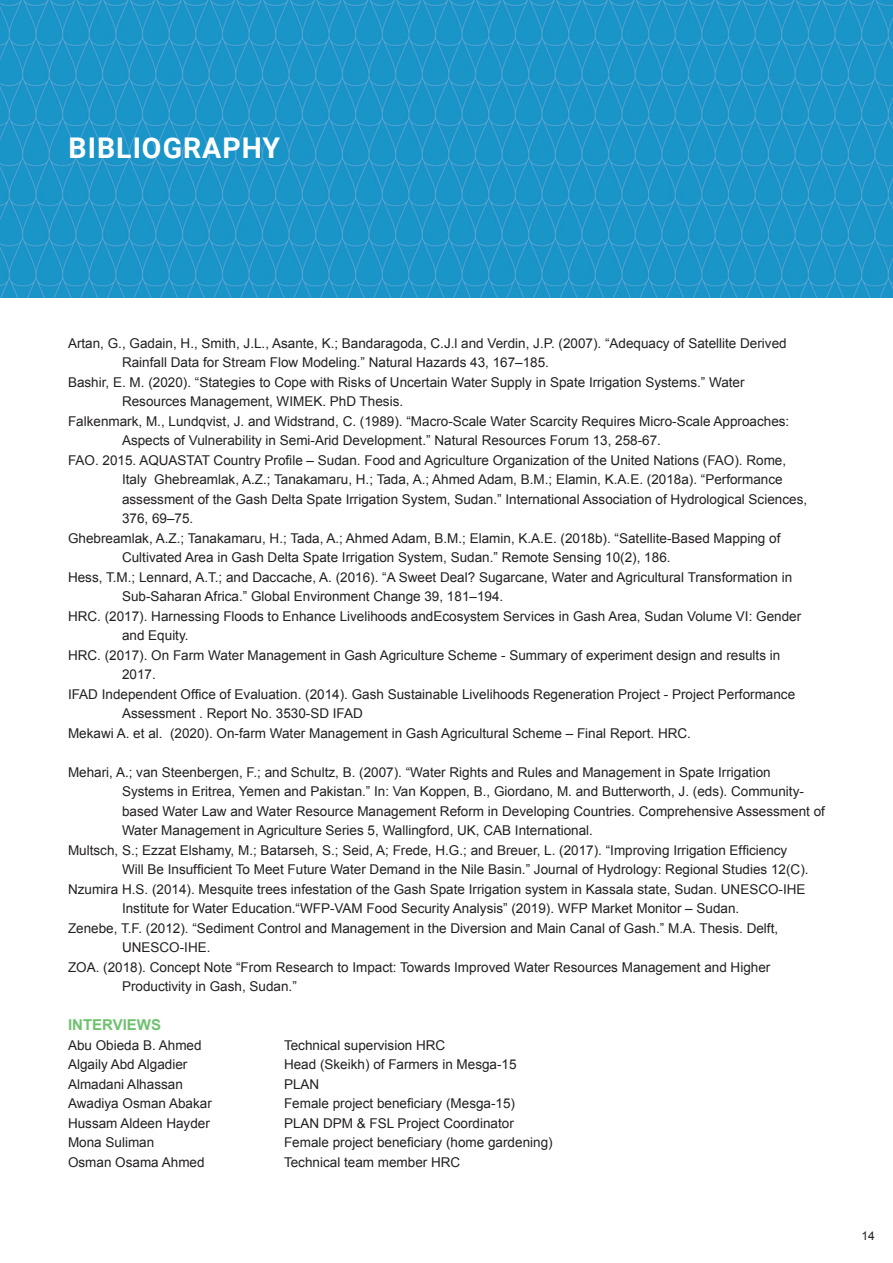
<style>
.page{position:relative;width:893px;height:1263px;background:#fff}
.page>*{position:absolute;margin:0;border:0;box-sizing:border-box;transform-origin:0 0}
.t1{font:700 28.5px "Roboto";letter-spacing:.035em;color:#fff}
.t2{font:700 15px "Arial";color:#6fc170}
.t3{font:13.5px "Arial";color:#231f20}
.t4{font:12px "Arial";color:#231f20}
</style>
<div class="page">
<img style="left:0;top:0;width:893px;height:297px">
<h1 class="t1" style="left:69px;top:128px;width:213px">BIBLIOGRAPHY</h1>
<p class="t3" style="left:68px;top:334px;width:720px">Artan, G., Gadain, H., Smith, J.L., Asante, K.; Bandaragoda, C.J.l and Verdin, J.P. (2007). “Adequacy of Satellite Derived</p>
<p class="t3" style="left:122px;top:354px;width:428px">Rainfall Data for Stream Flow Modeling.” Natural Hazards 43, 167–185.</p>
<p class="t3" style="left:68px;top:373px;width:678px">Bashir, E. M. (2020). “Stategies to Cope with Risks of Uncertain Water Supply in Spate Irrigation Systems.” Water</p>
<p class="t3" style="left:122px;top:393px;width:283px">Resources Management, WIMEK. PhD Thesis.</p>
<p class="t3" style="left:68px;top:412px;width:723px">Falkenmark, M., Lundqvist, J. and Widstrand, C. (1989). “Macro-Scale Water Scarcity Requires Micro-Scale Approaches:</p>
<p class="t3" style="left:122px;top:432px;width:540px">Aspects of Vulnerability in Semi-Arid Development.” Natural Resources Forum 13, 258-67.</p>
<p class="t3" style="left:68px;top:451px;width:720px">FAO. 2015. AQUASTAT Country Profile – Sudan. Food and Agriculture Organization of the United Nations (FAO). Rome,</p>
<p class="t3" style="left:122px;top:471px;width:662px">Italy Ghebreamlak, A.Z.; Tanakamaru, H.; Tada, A.; Ahmed Adam, B.M.; Elamin, K.A.E. (2018a). “Performance</p>
<p class="t3" style="left:122px;top:490px;width:687px">assessment of the Gash Delta Spate Irrigation System, Sudan.” International Association of Hydrological Sciences,</p>
<p class="t3" style="left:122px;top:510px;width:73px">376, 69–75.</p>
<p class="t3" style="left:68px;top:529px;width:714px">Ghebreamlak, A.Z.; Tanakamaru, H.; Tada, A.; Ahmed Adam, B.M.; Elamin, K.A.E. (2018b). “Satellite-Based Mapping of</p>
<p class="t3" style="left:122px;top:549px;width:550px">Cultivated Area in Gash Delta Spate Irrigation System, Sudan.” Remote Sensing 10(2), 186.</p>
<p class="t3" style="left:68px;top:568px;width:726px">Hess, T.M.; Lennard, A.T.; and Daccache, A. (2016). “A Sweet Deal? Sugarcane, Water and Agricultural Transformation in</p>
<p class="t3" style="left:122px;top:588px;width:383px">Sub-Saharan Africa.” Global Environment Change 39, 181–194.</p>
<p class="t3" style="left:68px;top:607px;width:735px">HRC. (2017). Harnessing Floods to Enhance Livelihoods andEcosystem Services in Gash Area, Sudan Volume VI: Gender</p>
<p class="t3" style="left:122px;top:627px;width:68px">and Equity.</p>
<p class="t3" style="left:68px;top:646px;width:714px">HRC. (2017). On Farm Water Management in Gash Agriculture Scheme - Summary of experiment design and results in</p>
<p class="t3" style="left:122px;top:666px;width:35px">2017.</p>
<p class="t3" style="left:68px;top:685px;width:729px">IFAD Independent Office of Evaluation. (2014). Gash Sustainable Livelihoods Regeneration Project - Project Performance</p>
<p class="t3" style="left:122px;top:705px;width:242px">Assessment . Report No. 3530-SD IFAD</p>
<p class="t3" style="left:68px;top:724px;width:624px">Mekawi A. et al. (2020). On-farm Water Management in Gash Agricultural Scheme – Final Report. HRC.</p>
<p class="t3" style="left:68px;top:763px;width:704px">Mehari, A.; van Steenbergen, F.; and Schultz, B. (2007). “Water Rights and Rules and Management in Spate Irrigation</p>
<p class="t3" style="left:122px;top:783px;width:683px">Systems in Eritrea, Yemen and Pakistan.” In: Van Koppen, B., Giordano, M. and Butterworth, J. (eds). Community-</p>
<p class="t3" style="left:122px;top:802px;width:704px">based Water Law and Water Resource Management Reform in Developing Countries. Comprehensive Assessment of</p>
<p class="t3" style="left:122px;top:822px;width:472px">Water Management in Agriculture Series 5, Wallingford, UK, CAB International.</p>
<p class="t3" style="left:68px;top:841px;width:721px">Multsch, S.; Ezzat Elshamy, M.; Batarseh, S.; Seid, A; Frede, H.G.; and Breuer, L. (2017). “Improving Irrigation Efficiency</p>
<p class="t3" style="left:122px;top:861px;width:688px">Will Be Insufficient To Meet Future Water Demand in the Nile Basin.” Journal of Hydrology: Regional Studies 12(C).</p>
<p class="t3" style="left:68px;top:880px;width:739px">Nzumira H.S. (2014). Mesquite trees infestation of the Gash Spate Irrigation system in Kassala state, Sudan. UNESCO-IHE</p>
<p class="t3" style="left:122px;top:900px;width:619px">Institute for Water Education.“WFP-VAM Food Security Analysis” (2019). WFP Market Monitor – Sudan.</p>
<p class="t3" style="left:68px;top:919px;width:712px">Zenebe, T.F. (2012). “Sediment Control and Management in the Diversion and Main Canal of Gash.” M.A. Thesis. Delft,</p>
<p class="t3" style="left:122px;top:939px;width:90px">UNESCO-IHE.</p>
<p class="t3" style="left:68px;top:958px;width:704px">ZOA. (2018). Concept Note “From Research to Impact: Towards Improved Water Resources Management and Higher</p>
<p class="t3" style="left:122px;top:978px;width:176px">Productivity in Gash, Sudan.”</p>
<p class="t2" style="left:68px;top:1015px;width:95px">INTERVIEWS</p>
<p class="t3" style="left:68px;top:1036px;width:135px">Abu Obieda B. Ahmed</p>
<p class="t3" style="left:284px;top:1036px;width:163px">Technical supervision HRC</p>
<p class="t3" style="left:68px;top:1056px;width:121px">Algaily Abd Algadier</p>
<p class="t3" style="left:284px;top:1056px;width:234px">Head (Skeikh) of Farmers in Mesga-15</p>
<p class="t3" style="left:68px;top:1075px;width:116px">Almadani Alhassan</p>
<p class="t3" style="left:284px;top:1075px;width:37px">PLAN</p>
<p class="t3" style="left:68px;top:1095px;width:145px">Awadiya Osman Abakar</p>
<p class="t3" style="left:284px;top:1095px;width:233px">Female project beneficiary (Mesga-15)</p>
<p class="t3" style="left:68px;top:1114px;width:143px">Hussam Aldeen Hayder</p>
<p class="t3" style="left:284px;top:1114px;width:231px">PLAN DPM &amp; FSL Project Coordinator</p>
<p class="t3" style="left:68px;top:1134px;width:88px">Mona Suliman</p>
<p class="t3" style="left:284px;top:1134px;width:270px">Female project beneficiary (home gardening)</p>
<p class="t3" style="left:68px;top:1153px;width:138px">Osman Osama Ahmed</p>
<p class="t3" style="left:284px;top:1153px;width:178px">Technical team member HRC</p>
<p class="t4" style="left:861px;top:1228px;width:15px">14</p>
</div>
